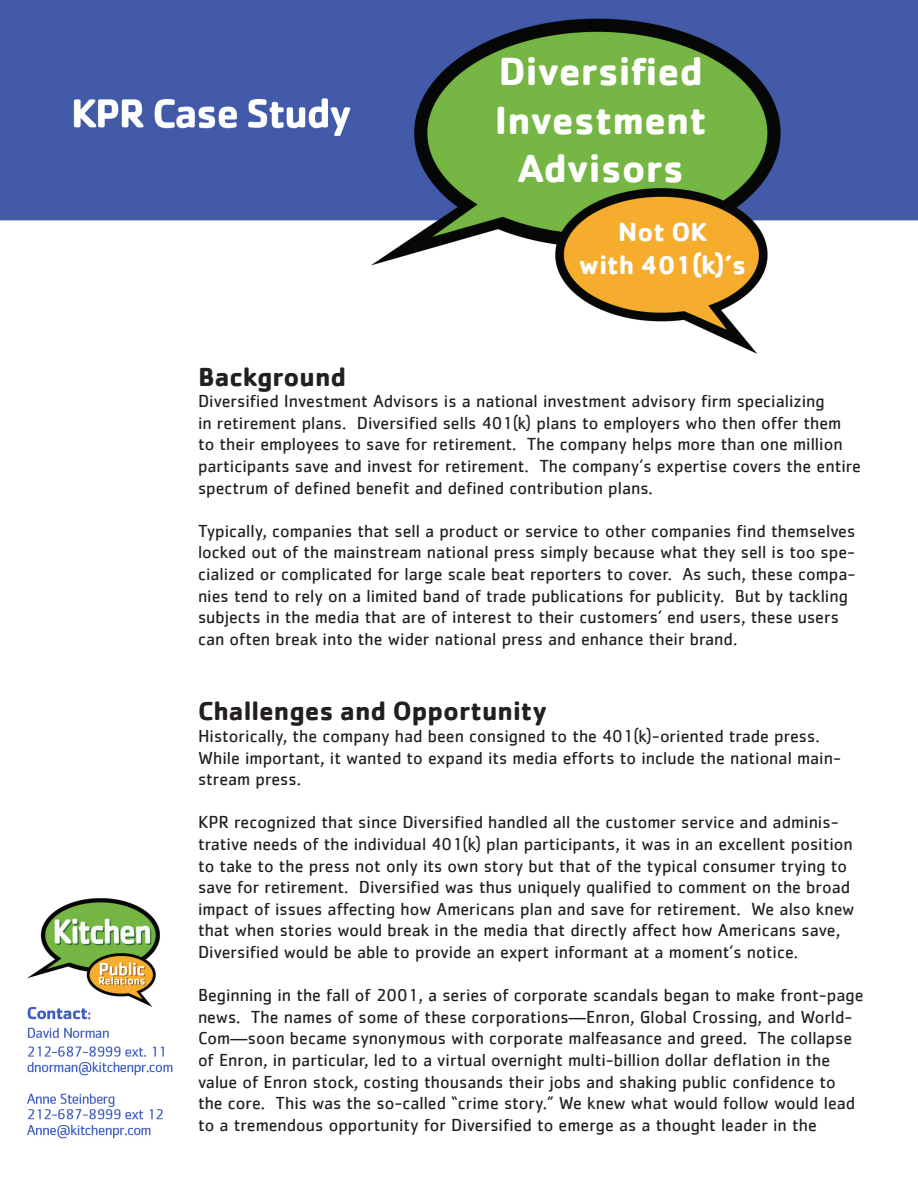
<style>
.page{position:relative;width:918px;height:1188px;background:#fff}
.page>*{position:absolute;margin:0;border:0;box-sizing:border-box;transform-origin:0 0}
.t1{font:700 40.5px "Cachet";color:#fff}
.t2{font:700 27px "Cachet";color:#231f20}
.t3{font:700 27px "Cachet";color:#fff}
.t4{font:18px/21.6px "Cachet";color:#231f20}
</style>
<div class="page">
<img style="left:0;top:0;width:918px;height:1139px">
<p class="t1" style="left:499px;top:45px;width:205px">Diversified</p>
<p class="t1" style="left:495px;top:94px;width:213px">Investment</p>
<p class="t1" style="left:518px;top:143px;width:168px">Advisors</p>
<p class="t3" style="left:618px;top:215px;width:90px">Not OK</p>
<p class="t3" style="left:579px;top:247px;width:169px">with 401(k)’s</p>
<p class="t2" style="left:198px;top:359px;width:150px">Background</p>
<p class="t4" style="left:198px;top:390px;width:665px">Diversified Investment Advisors is a national investment advisory firm specializing<br>in retirement plans. Diversified sells 401(k) plans to employers who then offer them to their employees to save for retirement. The company helps more than one million participants save and invest for retirement. The company’s expertise covers the entire spectrum of defined benefit and defined contribution plans.</p>
<p class="t4" style="left:198px;top:520px;width:659px">Typically, companies that sell a product or service to other companies find themselves locked out of the mainstream national press simply because what they sell is too spe&shy;cialized or complicated for large scale beat reporters to cover. As such, these compa&shy;nies tend to rely on a limited band of trade publications for publicity. But by tackling subjects in the media that are of interest to their customers’ end users, these users can often break into the wider national press and enhance their brand.</p>
<p class="t2" style="left:198px;top:694px;width:351px">Challenges and Opportunity</p>
<p class="t4" style="left:198px;top:725px;width:645px">Historically, the company had been consigned to the 401(k)-oriented trade press.<br>While important, it wanted to expand its media efforts to include the national main&shy;stream press.</p>
<p class="t4" style="left:198px;top:811px;width:658px">KPR recognized that since Diversified handled all the customer service and adminis&shy;trative needs of the individual 401(k) plan participants, it was in an excellent position to take to the press not only its own story but that of the typical consumer trying to save for retirement. Diversified was thus uniquely qualified to comment on the broad impact of issues affecting how Americans plan and save for retirement. We also knew that when stories would break in the media that directly affect how Americans save, Diversified would be able to provide an expert informant at a moment’s notice.</p>
<p class="t4" style="left:198px;top:984px;width:667px">Beginning in the fall of 2001, a series of corporate scandals began to make front-page news. The names of some of these corporations—Enron, Global Crossing, and World-Com—soon became synonymous with corporate malfeasance and greed. The collapse of Enron, in particular, led to a virtual overnight multi-billion dollar deflation in the value of Enron stock, costing thousands their jobs and shaking public confidence to the core. This was the so-called “crime story.” We knew what would follow would lead to a tremendous opportunity for Diversified to emerge as a thought leader in the</p>
</div>
